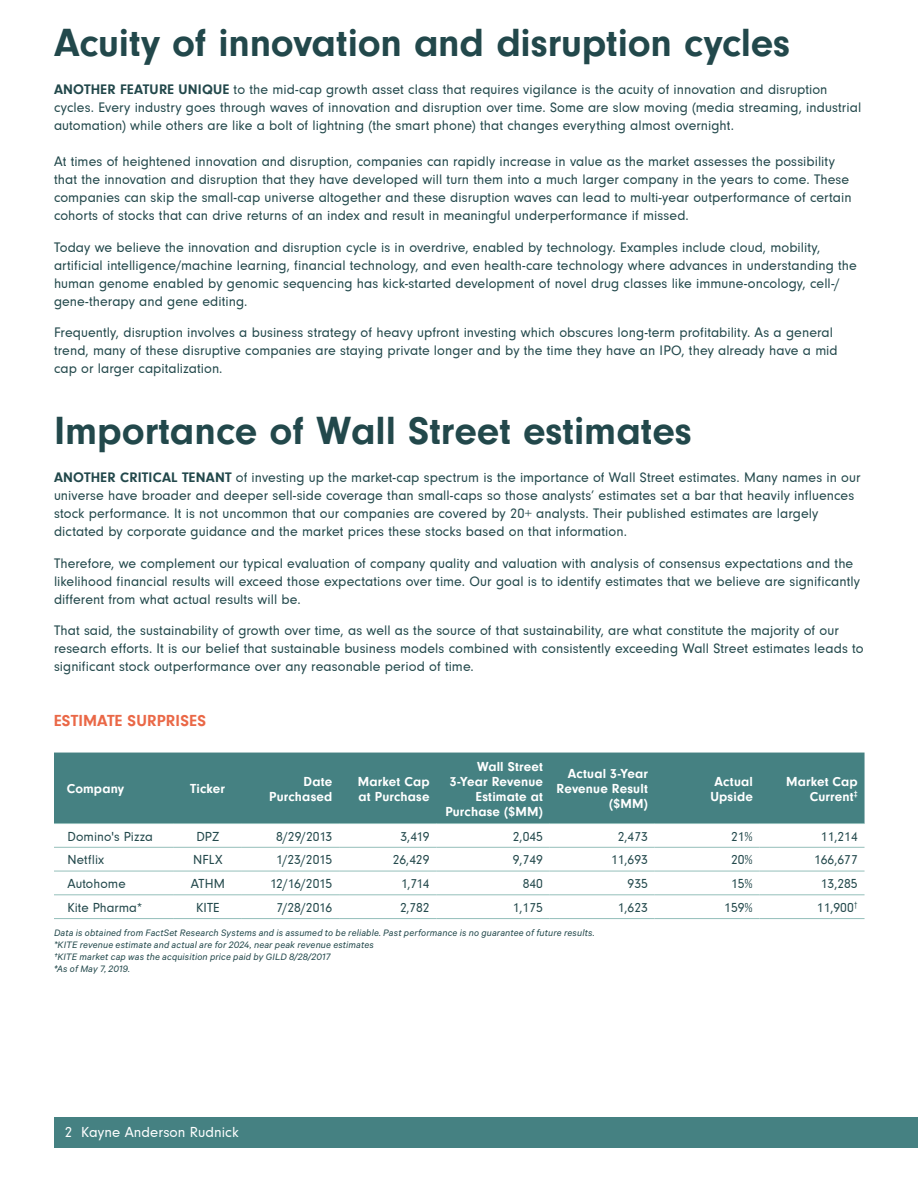
<style>
.page{position:relative;width:918px;height:1188px;background:#fff}
.page>*{position:absolute;margin:0;border:0;box-sizing:border-box;transform-origin:0 0}
.t1{font:700 40.5px "Neuzeit Gro";color:#22484b}
.t2{font:700 16.5px "Neuzeit Gro";letter-spacing:.015em;color:#ea6847}
.t3{font:15px "Neuzeit Gro";color:#fff}
.t4{font:14.25px/18px "Neuzeit Gro";letter-spacing:.005em;color:#22484b}
.t5{font:13.5px "Neuzeit Gro";color:#22484b}
.t6{font:700 13.5px/15px "Neuzeit Gro";letter-spacing:.01em;color:#fff;text-align:right}
.t7{font:italic 10.5px/12px "Calibre";letter-spacing:.01em;color:#22484b}
.s1{font-weight:700}
</style>
<div class="page">
<div style="left:54px;top:1117px;width:864px;height:31px;background:#458182"></div>
<div style="left:54px;top:753px;width:811px;height:70px;background:#458182"></div>
<svg style="left:54px;top:846px;width:811px;height:50px"></svg>
<svg style="left:174px;top:846px;width:165px;height:50px"></svg>
<hr style="left:54px;top:823px;width:120px;height:1px;background:#94bfba">
<hr style="left:174px;top:823px;width:68px;height:1px;background:#94bfba">
<hr style="left:242px;top:823px;width:97px;height:1px;background:#94bfba">
<hr style="left:339px;top:823px;width:97px;height:1px;background:#94bfba">
<hr style="left:436px;top:823px;width:114px;height:1px;background:#94bfba">
<hr style="left:550px;top:823px;width:105px;height:1px;background:#94bfba">
<hr style="left:760px;top:823px;width:105px;height:1px;background:#94bfba">
<hr style="left:54px;top:847px;width:120px;height:1px;background:#94bfba">
<hr style="left:174px;top:847px;width:68px;height:1px;background:#94bfba">
<hr style="left:242px;top:847px;width:97px;height:1px;background:#94bfba">
<hr style="left:339px;top:847px;width:97px;height:1px;background:#94bfba">
<hr style="left:436px;top:847px;width:114px;height:1px;background:#94bfba">
<hr style="left:550px;top:847px;width:105px;height:1px;background:#94bfba">
<hr style="left:760px;top:847px;width:105px;height:1px;background:#94bfba">
<hr style="left:54px;top:871px;width:120px;height:1px;background:#94bfba">
<hr style="left:174px;top:871px;width:68px;height:1px;background:#94bfba">
<hr style="left:242px;top:871px;width:97px;height:1px;background:#94bfba">
<hr style="left:339px;top:871px;width:97px;height:1px;background:#94bfba">
<hr style="left:550px;top:871px;width:105px;height:1px;background:#94bfba">
<hr style="left:655px;top:871px;width:105px;height:1px;background:#94bfba">
<hr style="left:760px;top:871px;width:105px;height:1px;background:#94bfba">
<hr style="left:54px;top:894px;width:120px;height:1px;background:#94bfba">
<hr style="left:174px;top:894px;width:68px;height:1px;background:#94bfba">
<hr style="left:242px;top:894px;width:97px;height:1px;background:#94bfba">
<hr style="left:339px;top:894px;width:97px;height:1px;background:#94bfba">
<hr style="left:550px;top:894px;width:105px;height:1px;background:#94bfba">
<hr style="left:655px;top:894px;width:105px;height:1px;background:#94bfba">
<hr style="left:760px;top:894px;width:105px;height:1px;background:#94bfba">
<hr style="left:54px;top:918px;width:120px;height:1px;background:#94bfba">
<hr style="left:174px;top:918px;width:68px;height:1px;background:#94bfba">
<hr style="left:242px;top:918px;width:97px;height:1px;background:#94bfba">
<hr style="left:339px;top:918px;width:97px;height:1px;background:#94bfba">
<hr style="left:436px;top:918px;width:114px;height:1px;background:#94bfba">
<hr style="left:550px;top:918px;width:105px;height:1px;background:#94bfba">
<hr style="left:655px;top:918px;width:105px;height:1px;background:#94bfba">
<hr style="left:760px;top:918px;width:105px;height:1px;background:#94bfba">
<hr style="left:655px;top:823px;width:105px;height:1px;background:#94bfba">
<hr style="left:655px;top:847px;width:105px;height:1px;background:#94bfba">
<hr style="left:436px;top:871px;width:114px;height:1px;background:#94bfba">
<hr style="left:436px;top:894px;width:114px;height:1px;background:#94bfba">
<h1 class="t1" style="left:54px;top:20px;width:738px">Acuity of innovation and disruption cycles</h1>
<p class="t4" style="left:54px;top:81px;width:809px"><span class="s1">ANOTHER FEATURE UNIQUE</span> to the mid-cap growth asset class that requires vigilance is the acuity of innovation and disruption cycles. Every industry goes through waves of innovation and disruption over time. Some are slow moving (media streaming, industrial automation) while others are like a bolt of lightning (the smart phone) that changes everything almost overnight.</p>
<p class="t4" style="left:54px;top:153px;width:799px">At times of heightened innovation and disruption, companies can rapidly increase in value as the market assesses the possibility that the innovation and disruption that they have developed will turn them into a much larger company in the years to come. These companies can skip the small-cap universe altogether and these disruption waves can lead to multi-year outperformance of certain cohorts of stocks that can drive returns of an index and result in meaningful underperformance if missed.</p>
<p class="t4" style="left:54px;top:238px;width:804px">Today we believe the innovation and disruption cycle is in overdrive, enabled by technology. Examples include cloud, mobility, artificial intelligence/machine learning, financial technology, and even health-care technology where advances in understanding the human genome enabled by genomic sequencing has kick-started development of novel drug classes like immune-oncology, cell-/ gene-therapy and gene editing.</p>
<p class="t4" style="left:54px;top:324px;width:785px">Frequently, disruption involves a business strategy of heavy upfront investing which obscures long-term profitability. As a general trend, many of these disruptive companies are staying private longer and by the time they have an IPO, they already have a mid cap or larger capitalization.</p>
<h1 class="t1" style="left:54px;top:408px;width:639px">Importance of Wall Street estimates</h1>
<p class="t4" style="left:54px;top:469px;width:808px"><span class="s1">ANOTHER CRITICAL TENANT</span> of investing up the market-cap spectrum is the importance of Wall Street estimates. Many names in our universe have broader and deeper sell-side coverage than small-caps so those analysts’ estimates set a bar that heavily influences stock performance. It is not uncommon that our companies are covered by 20+ analysts. Their published estimates are largely dictated by corporate guidance and the market prices these stocks based on that information.</p>
<p class="t4" style="left:54px;top:554px;width:808px">Therefore, we complement our typical evaluation of company quality and valuation with analysis of consensus expectations and the likelihood financial results will exceed those expectations over time. Our goal is to identify estimates that we believe are significantly different from what actual results will be.</p>
<p class="t4" style="left:54px;top:622px;width:811px">That said, the sustainability of growth over time, as well as the source of that sustainability, are what constitute the majority of our research efforts. It is our belief that sustainable business models combined with consistently exceeding Wall Street estimates leads to significant stock outperformance over any reasonable period of time.</p>
<p class="t2" style="left:54px;top:712px;width:154px">ESTIMATE SURPRISES</p>
<p class="t6" style="left:67px;top:782px;width:59px">Company</p>
<p class="t6" style="left:190px;top:781px;width:36px">Ticker</p>
<p class="t6" style="left:269px;top:774px;width:65px">Date<br>Purchased</p>
<p class="t6" style="left:358px;top:774px;width:73px;text-align:left">Market Cap at Purchase</p>
<p class="t6" style="left:445px;top:759px;width:99px">Wall Street<br>3-Year Revenue<br>Estimate at<br>Purchase ($MM)</p>
<p class="t6" style="left:557px;top:766px;width:93px">Actual 3-Year<br>Revenue Result ($MM)</p>
<p class="t6" style="left:710px;top:774px;width:44px;text-align:center">Actual<br>Upside</p>
<p class="t6" style="left:786px;top:774px;width:73px">Market Cap<br>Current<sup>‡</sup></p>
<p class="t5" style="left:68px;top:829px;width:87px">Domino's Pizza</p>
<p class="t5" style="left:196px;top:829px;width:25px">DPZ</p>
<p class="t5" style="left:276px;top:829px;width:58px">8/29/2013</p>
<p class="t5" style="left:400px;top:829px;width:31px">3,419</p>
<p class="t5" style="left:513px;top:829px;width:32px">2,045</p>
<p class="t5" style="left:618px;top:829px;width:32px">2,473</p>
<p class="t5" style="left:731px;top:829px;width:23px">21%</p>
<p class="t5" style="left:821px;top:829px;width:38px">11,214</p>
<p class="t5" style="left:67px;top:853px;width:38px">Netflix</p>
<p class="t5" style="left:193px;top:853px;width:31px">NFLX</p>
<p class="t5" style="left:276px;top:853px;width:58px">1/23/2015</p>
<p class="t5" style="left:393px;top:853px;width:38px">26,429</p>
<p class="t5" style="left:513px;top:853px;width:32px">9,749</p>
<p class="t5" style="left:611px;top:853px;width:38px">11,693</p>
<p class="t5" style="left:731px;top:853px;width:23px">20%</p>
<p class="t5" style="left:814px;top:853px;width:45px">166,677</p>
<p class="t5" style="left:67px;top:877px;width:60px">Autohome</p>
<p class="t5" style="left:191px;top:877px;width:36px">ATHM</p>
<p class="t5" style="left:270px;top:877px;width:64px">12/16/2015</p>
<p class="t5" style="left:401px;top:877px;width:30px">1,714</p>
<p class="t5" style="left:523px;top:877px;width:22px">840</p>
<p class="t5" style="left:628px;top:877px;width:22px">935</p>
<p class="t5" style="left:731px;top:877px;width:23px">15%</p>
<p class="t5" style="left:821px;top:877px;width:38px">13,285</p>
<p class="t5" style="left:67px;top:900px;width:77px">Kite Pharma*</p>
<p class="t5" style="left:196px;top:900px;width:25px">KITE</p>
<p class="t5" style="left:277px;top:900px;width:57px">7/28/2016</p>
<p class="t5" style="left:400px;top:900px;width:31px">2,782</p>
<p class="t5" style="left:513px;top:900px;width:32px">1,175</p>
<p class="t5" style="left:618px;top:900px;width:32px">1,623</p>
<p class="t5" style="left:724px;top:900px;width:30px">159%</p>
<p class="t5" style="left:817px;top:900px;width:42px">11,900<sup>†</sup></p>
<p class="t7" style="left:54px;top:927px;width:542px">Data is obtained from FactSet Research Systems and is assumed to be reliable. Past performance is no guarantee of future results. *KITE revenue estimate and actual are for 2024, near peak revenue estimates<br>†KITE market cap was the acquisition price paid by GILD 8/28/2017<br>‡As of May 7, 2019.</p>
<p class="t3" style="left:65px;top:1124px;width:175px">2 Kayne Anderson Rudnick</p>
</div>
